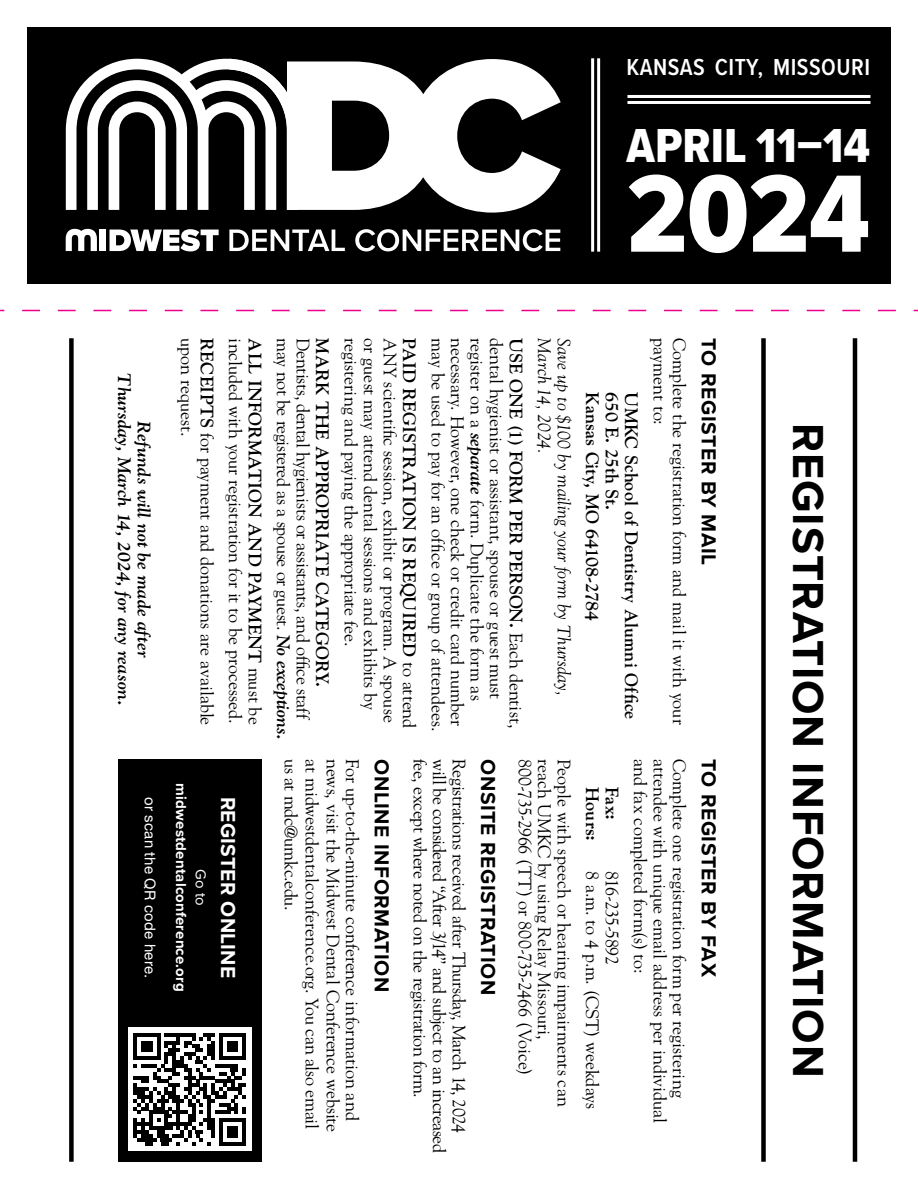
<style>
.page{position:relative;width:918px;height:1188px;background:#fff}
.page>*{position:absolute;margin:0;border:0;box-sizing:border-box;transform-origin:0 0}
.t1{font:114px "Proxima Nova Cond Extrabld";color:#fff}
.t2{font:49.5px "Proxima Nova Cond Extrabld";color:#fff}
.t3{font:700 45px "Proxima Nova";letter-spacing:.025em;color:#000}
.t4{font:600 24px "Proxima Nova Cond";letter-spacing:.02em;color:#fff}
.t5{font:700 21px "Proxima Nova";letter-spacing:.03em;color:#000}
.t6{font:700 21px "Proxima Nova";letter-spacing:.015em;color:#fff}
.t7{font:18px "Goudy Std";letter-spacing:-.005em;color:#000}
.t8{font:700 18px "Goudy Std";color:#000}
.t9{font:18px "Goudy Std";letter-spacing:-.025em;color:#000}
.t10{font:18px "Goudy Std";letter-spacing:-.035em;color:#000}
.t11{font:italic 700 18px/19.5px "Goudy Std";color:#000;text-align:center}
.t12{font:italic 18px "Goudy Std";letter-spacing:.005em;color:#000}
.t13{font:700 18px "Goudy Std";letter-spacing:-.02em;color:#000}
.t14{font:700 15px "Proxima Nova";letter-spacing:.015em;color:#fff}
.t15{font:15px "Helvetica Neue LT Pro";letter-spacing:.015em;color:#fff}
.t16{font:15px "Proxima Nova";color:#fff}
.s1{font-weight:700}
.s2{font-weight:400}
.s3{font-weight:700;font-style:italic}
</style>
<div class="page">
<div style="left:27px;top:27px;width:864px;height:257px;background:#000"></div>
<svg style="left:66px;top:229px;width:31px;height:22px"></svg>
<div style="left:100px;top:230px;width:6px;height:21px;background:#fff"></div>
<svg style="left:110px;top:229px;width:109px;height:22px"></svg>
<svg style="left:229px;top:230px;width:116px;height:21px"></svg>
<svg style="left:355px;top:229px;width:205px;height:22px"></svg>
<svg style="left:66px;top:59px;width:495px;height:154px"></svg>
<hr style="left:597px;top:58px;width:3px;height:194px;background:#fff">
<hr style="left:591px;top:58px;width:3px;height:194px;background:#fff">
<hr style="left:627px;top:101px;width:243px;height:3px;background:#fff">
<hr style="left:627px;top:95px;width:243px;height:3px;background:#fff">
<div style="left:69px;top:338px;width:5px;height:824px;background:#000"></div>
<hr style="left:853px;top:338px;width:4px;height:824px;background:#000">
<div style="left:761px;top:338px;width:5px;height:824px;background:#000"></div>
<div style="left:118px;top:759px;width:144px;height:403px;background:#000"></div>
<div style="left:128px;top:1027px;width:124px;height:124px;background:#fff"></div>
<svg style="left:133px;top:1033px;width:113px;height:113px"></svg>
<svg style="left:0;top:310px;width:918px;height:1px"></svg>
<h3 class="t4" style="left:627px;top:49px;width:245px">KANSAS CITY, MISSOURI</h3>
<h2 class="t2" style="left:627px;top:109px;width:245px">APRIL 11–14</h2>
<h1 class="t1" style="left:627px;top:130px;width:245px">2024</h1>
<p class="t11" style="left:154px;top:373px;width:334px;rotate:90deg">Refunds will not be made after<br>Thursday, March 14, 2024, for any reason.</p>
<p class="t15" style="left:159px;top:797px;width:183px;rotate:90deg">or scan the QR code here.</p>
<p class="t7" style="left:218px;top:338px;width:389px;rotate:90deg"><span class="s1">RECEIPTS</span> for payment and donations are available</p>
<p class="t7" style="left:247px;top:338px;width:387px;rotate:90deg">included with your registration for it to be processed.</p>
<p class="t8" style="left:266px;top:338px;width:388px;rotate:90deg">ALL INFORMATION AND PAYMENT <span class="s2">must be</span></p>
<p class="t7" style="left:199px;top:338px;width:100px;rotate:90deg">upon request.</p>
<p class="t8" style="left:527px;top:338px;width:391px;rotate:90deg">USE ONE (1) FORM PER PERSON. <span class="s2">Each dentist,</span></p>
<p class="t12" style="left:555px;top:338px;width:117px;rotate:90deg">March 14, 2024.</p>
<p class="t12" style="left:575px;top:338px;width:359px;rotate:90deg">Save up to $100 by mailing your form by Thursday,</p>
<p class="t7" style="left:295px;top:338px;width:404px;rotate:90deg">may not be registered as a spouse or guest. <span class="s3">No exceptions.</span></p>
<p class="t7" style="left:314px;top:338px;width:383px;rotate:90deg">Dentists, dental hygienists or assistants, and office staff</p>
<p class="t8" style="left:333px;top:338px;width:351px;rotate:90deg">MARK THE APPROPRIATE CATEGORY.</p>
<p class="t7" style="left:362px;top:338px;width:309px;rotate:90deg">registering and paying the appropriate fee.</p>
<p class="t7" style="left:382px;top:338px;width:373px;rotate:90deg">or guest may attend dental sessions and exhibits by</p>
<p class="t7" style="left:401px;top:338px;width:386px;rotate:90deg">ANY scientific session, exhibit or program. A spouse</p>
<p class="t8" style="left:420px;top:338px;width:392px;rotate:90deg">PAID REGISTRATION IS REQUIRED <span class="s2">to attend</span></p>
<p class="t7" style="left:449px;top:338px;width:394px;rotate:90deg">may be used to pay for an office or group of attendees.</p>
<p class="t7" style="left:469px;top:338px;width:389px;rotate:90deg">necessary. However, one check or credit card number</p>
<p class="t7" style="left:488px;top:338px;width:364px;rotate:90deg">register on a <span class="s3">separate</span> form. Duplicate the form as</p>
<p class="t7" style="left:508px;top:338px;width:363px;rotate:90deg">dental hygienist or assistant, spouse or guest must</p>
<p class="t8" style="left:603px;top:392px;width:230px;rotate:90deg">Kansas City, MO 64108-2784</p>
<p class="t13" style="left:623px;top:392px;width:120px;rotate:90deg">650 E. 25th St.</p>
<p class="t8" style="left:642px;top:392px;width:329px;rotate:90deg">UMKC School of Dentistry Alumni Office</p>
<p class="t7" style="left:671px;top:338px;width:88px;rotate:90deg">payment to:</p>
<p class="t7" style="left:691px;top:338px;width:388px;rotate:90deg">Complete the registration form and mail it with your</p>
<p class="t5" style="left:724px;top:338px;width:229px;rotate:90deg">TO REGISTER BY MAIL</p>
<p class="t14" style="left:192px;top:783px;width:209px;rotate:90deg">midwestdentalconference.org</p>
<p class="t16" style="left:212px;top:869px;width:38px;rotate:90deg">Go to</p>
<p class="t6" style="left:244px;top:797px;width:183px;rotate:90deg">REGISTER ONLINE</p>
<p class="t7" style="left:323px;top:759px;width:371px;rotate:90deg">at midwestdentalconference.org. You can also email</p>
<p class="t7" style="left:344px;top:759px;width:375px;rotate:90deg">news, visit the Midwest Dental Conference website</p>
<p class="t7" style="left:364px;top:759px;width:363px;rotate:90deg">For up-to-the-minute conference information and</p>
<p class="t5" style="left:397px;top:759px;width:234px;rotate:90deg">ONLINE INFORMATION</p>
<p class="t9" style="left:431px;top:759px;width:340px;rotate:90deg">fee, except where noted on the registration form.</p>
<p class="t10" style="left:451px;top:759px;width:395px;rotate:90deg">will be considered “After 3/14” and subject to an increased</p>
<p class="t9" style="left:470px;top:759px;width:375px;rotate:90deg">Registrations received after Thursday, March 14, 2024</p>
<p class="t5" style="left:504px;top:759px;width:238px;rotate:90deg">ONSITE REGISTRATION</p>
<p class="t7" style="left:536px;top:759px;width:318px;rotate:90deg">800-735-2966 (TT) or 800-735-2466 (Voice)</p>
<p class="t7" style="left:556px;top:759px;width:282px;rotate:90deg">reach UMKC by using Relay Missouri,</p>
<p class="t7" style="left:575px;top:759px;width:349px;rotate:90deg">People with speech or hearing impairments can</p>
<p class="t7" style="left:302px;top:759px;width:153px;rotate:90deg">us at mdc@umkc.edu.</p>
<p class="t8" style="left:623px;top:787px;width:34px;rotate:90deg">Fax:</p>
<p class="t8" style="left:603px;top:787px;width:55px;rotate:90deg">Hours:</p>
<p class="t7" style="left:604px;top:871px;width:239px;rotate:90deg">8 a.m. to 4 p.m. (CST) weekdays</p>
<p class="t10" style="left:623px;top:871px;width:95px;rotate:90deg">816-235-5892</p>
<p class="t7" style="left:652px;top:759px;width:216px;rotate:90deg">and fax completed form(s) to:</p>
<p class="t7" style="left:671px;top:759px;width:366px;rotate:90deg">attendee with unique email address per individual</p>
<p class="t7" style="left:691px;top:759px;width:340px;rotate:90deg">Complete one registration form per registering</p>
<p class="t5" style="left:724px;top:759px;width:219px;rotate:90deg">TO REGISTER BY FAX</p>
<h3 class="t3" style="left:842px;top:423px;width:656px;rotate:90deg">REGISTRATION INFORMATION</h3>
</div>
